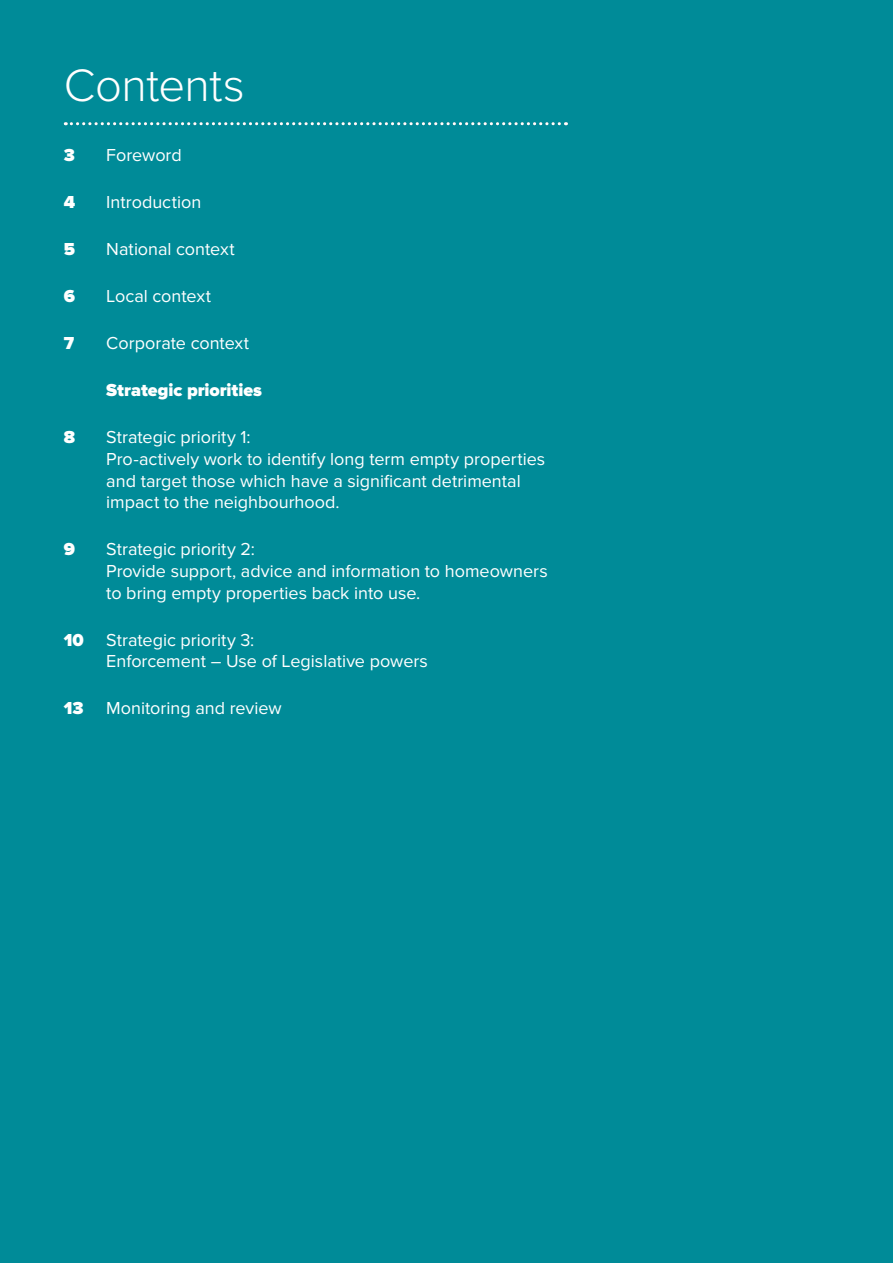
<style>
.page{position:relative;width:893px;height:1263px;background:#008b98}
.page>*{position:absolute;margin:0;border:0;box-sizing:border-box;transform-origin:0 0}
.t1{font:300 47.1px "Proxima Nova";letter-spacing:-.01em;color:#fff}
.t2{font:18px/21.6px "Proxima Nova";color:#fff}
.t3{font:900 18px "Proxima Nova";letter-spacing:-.005em;color:#fff}
.s1{font-weight:900}
</style>
<div class="page">
<svg style="left:65px;top:122px;width:501px;height:3px"></svg>
<p class="t1" style="left:64px;top:57px;width:183px">Contents</p>
<p class="t3" style="left:64px;top:144px;width:13px">3</p>
<p class="t2" style="left:106px;top:145px;width:77px">Foreword</p>
<p class="t3" style="left:64px;top:191px;width:13px">4</p>
<p class="t2" style="left:106px;top:192px;width:96px">Introduction</p>
<p class="t3" style="left:64px;top:239px;width:13px">5</p>
<p class="t2" style="left:106px;top:239px;width:130px">National context</p>
<p class="t3" style="left:64px;top:286px;width:13px">6</p>
<p class="t2" style="left:106px;top:286px;width:106px">Local context</p>
<p class="t3" style="left:64px;top:333px;width:12px">7</p>
<p class="t2" style="left:106px;top:333px;width:144px">Corporate context</p>
<p class="t3" style="left:106px;top:380px;width:157px">Strategic priorities</p>
<p class="t3" style="left:64px;top:427px;width:13px">8</p>
<p class="t2" style="left:106px;top:427px;width:440px">Strategic priority 1:<br>Pro-actively work to identify long term empty properties and target those which have a significant detrimental impact to the neighbourhood.</p>
<p class="t3" style="left:64px;top:539px;width:13px">9</p>
<p class="t2" style="left:106px;top:539px;width:443px">Strategic priority 2:<br>Provide support, advice and information to homeowners to bring empty properties back into use.</p>
<p class="t2" style="left:106px;top:629px;width:323px;text-indent:-43px"><span class="s1">10</span> Strategic priority 3:<br>Enforcement – Use of Legislative powers</p>
<p class="t3" style="left:64px;top:698px;width:21px">13</p>
<p class="t2" style="left:106px;top:698px;width:177px">Monitoring and review</p>
</div>
